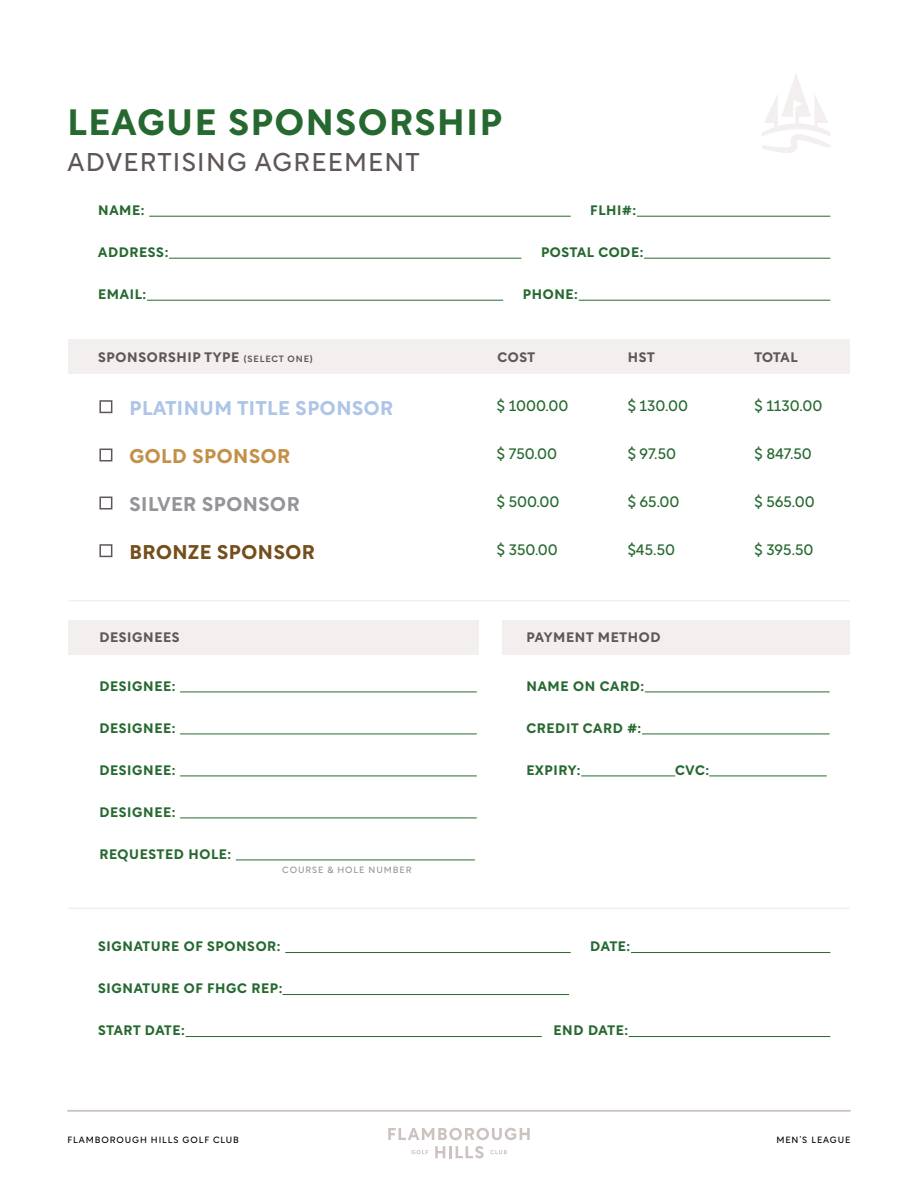
<style>
.page{position:relative;width:918px;height:1188px;background:#fff}
.page>*{position:absolute;margin:0;border:0;box-sizing:border-box;transform-origin:0 0}
.t1{font:700 36px "Rotunda";letter-spacing:.05em;color:#266930}
.t2{font:25.5px "Rotunda";letter-spacing:.05em;color:#5e5755}
.t3{font:700 19.5px "Rotunda";letter-spacing:.03em;color:#aec5e7}
.t4{font:700 19.5px "Rotunda";letter-spacing:.03em;color:#939598}
.t5{font:700 19.5px "Rotunda";letter-spacing:.03em;color:#744e1b}
.t6{font:700 19.5px "Rotunda";letter-spacing:.03em;color:#c39048}
.t7{font:15px "Rotunda";color:#266930}
.t8{font:700 13.5px "Rotunda";letter-spacing:.05em;color:#266930}
.t9{font:700 13.5px "Rotunda";letter-spacing:.05em;color:#5e5755}
.t10{font:9px "Rotunda";letter-spacing:.1em;color:#000}
.t11{font:9px "Rotunda";letter-spacing:.1em;color:#939598}
.s1{font-weight:500;font-size:9px}
</style>
<div class="page">
<svg style="left:388px;top:1128px;width:142px;height:12px"></svg>
<svg style="left:435px;top:1146px;width:49px;height:12px"></svg>
<svg style="left:411px;top:1150px;width:17px;height:4px"></svg>
<svg style="left:490px;top:1150px;width:17px;height:4px"></svg>
<svg style="left:762px;top:74px;width:69px;height:79px"></svg>
<hr style="left:68px;top:1110px;width:783px;height:1px;background:#ccc3c0">
<hr style="left:149px;top:216px;width:422px;height:1px;background:#266930">
<hr style="left:637px;top:216px;width:193px;height:1px;background:#266930">
<hr style="left:169px;top:258px;width:352px;height:1px;background:#266930">
<hr style="left:644px;top:258px;width:186px;height:1px;background:#266930">
<hr style="left:147px;top:300px;width:356px;height:1px;background:#266930">
<hr style="left:579px;top:300px;width:251px;height:1px;background:#266930">
<hr style="left:285px;top:952px;width:286px;height:1px;background:#266930">
<hr style="left:631px;top:952px;width:199px;height:1px;background:#266930">
<hr style="left:283px;top:994px;width:286px;height:1px;background:#266930">
<hr style="left:186px;top:1036px;width:356px;height:1px;background:#266930">
<hr style="left:629px;top:1036px;width:201px;height:1px;background:#266930">
<div style="left:68px;top:339px;width:782px;height:35px;background:#f2efee"></div>
<hr style="left:68px;top:600px;width:782px;height:1px;background:#f2efee">
<hr style="left:68px;top:908px;width:782px;height:1px;background:#f2efee">
<div style="left:99px;top:497px;width:13px;height:12px;border:2px solid #5e5755"></div>
<div style="left:99px;top:400px;width:13px;height:13px;border:2px solid #5e5755"></div>
<div style="left:99px;top:544px;width:13px;height:13px;border:2px solid #5e5755"></div>
<div style="left:99px;top:449px;width:13px;height:12px;border:2px solid #5e5755"></div>
<div style="left:502px;top:620px;width:348px;height:35px;background:#f2efee"></div>
<div style="left:68px;top:620px;width:411px;height:35px;background:#f2efee"></div>
<hr style="left:645px;top:692px;width:185px;height:1px;background:#266930">
<hr style="left:642px;top:734px;width:188px;height:1px;background:#266930">
<hr style="left:581px;top:776px;width:94px;height:1px;background:#266930">
<hr style="left:709px;top:776px;width:118px;height:1px;background:#266930">
<hr style="left:180px;top:692px;width:297px;height:1px;background:#266930">
<hr style="left:180px;top:734px;width:297px;height:1px;background:#266930">
<hr style="left:180px;top:776px;width:297px;height:1px;background:#266930">
<hr style="left:180px;top:818px;width:297px;height:1px;background:#266930">
<hr style="left:236px;top:860px;width:239px;height:1px;background:#266930">
<h1 class="t1" style="left:68px;top:105px;width:436px">LEAGUE SPONSORSHIP</h1>
<h2 class="t2" style="left:68px;top:150px;width:354px">ADVERTISING AGREEMENT</h2>
<p class="t8" style="left:98px;top:203px;width:48px">NAME:</p>
<p class="t8" style="left:590px;top:203px;width:47px">FLHI#:</p>
<p class="t8" style="left:98px;top:245px;width:72px">ADDRESS:</p>
<p class="t8" style="left:541px;top:245px;width:104px">POSTAL CODE:</p>
<p class="t8" style="left:98px;top:287px;width:50px">EMAIL:</p>
<p class="t8" style="left:523px;top:287px;width:57px">PHONE:</p>
<p class="t9" style="left:98px;top:351px;width:216px">SPONSORSHIP TYPE <span class="s1">(SELECT ONE)</span></p>
<p class="t9" style="left:755px;top:351px;width:45px">TOTAL</p>
<h3 class="t3" style="left:129px;top:398px;width:265px">PLATINUM TITLE SPONSOR</h3>
<h3 class="t6" style="left:129px;top:446px;width:162px">GOLD SPONSOR</h3>
<h3 class="t4" style="left:129px;top:494px;width:172px">SILVER SPONSOR</h3>
<h3 class="t5" style="left:129px;top:542px;width:187px">BRONZE SPONSOR</h3>
<p class="t9" style="left:497px;top:351px;width:39px">COST</p>
<p class="t7" style="left:497px;top:399px;width:73px">$ 1000.00</p>
<p class="t7" style="left:497px;top:447px;width:62px">$ 750.00</p>
<p class="t7" style="left:497px;top:495px;width:64px">$ 500.00</p>
<p class="t7" style="left:497px;top:543px;width:63px">$ 350.00</p>
<p class="t9" style="left:628px;top:351px;width:28px">HST</p>
<p class="t7" style="left:628px;top:399px;width:62px">$ 130.00</p>
<p class="t7" style="left:628px;top:447px;width:50px">$ 97.50</p>
<p class="t7" style="left:628px;top:495px;width:53px">$ 65.00</p>
<p class="t7" style="left:628px;top:543px;width:49px">$45.50</p>
<p class="t7" style="left:754px;top:399px;width:69px">$ 1130.00</p>
<p class="t7" style="left:754px;top:447px;width:59px">$ 847.50</p>
<p class="t7" style="left:754px;top:495px;width:62px">$ 565.00</p>
<p class="t7" style="left:754px;top:543px;width:60px">$ 395.50</p>
<p class="t9" style="left:99px;top:630px;width:82px">DESIGNEES</p>
<p class="t8" style="left:99px;top:679px;width:78px">DESIGNEE:</p>
<p class="t8" style="left:99px;top:721px;width:78px">DESIGNEE:</p>
<p class="t8" style="left:100px;top:763px;width:78px">DESIGNEE:</p>
<p class="t8" style="left:100px;top:805px;width:78px">DESIGNEE:</p>
<p class="t8" style="left:100px;top:847px;width:133px">REQUESTED HOLE:</p>
<p class="t11" style="left:282px;top:866px;width:131px">COURSE &amp; HOLE NUMBER</p>
<p class="t9" style="left:526px;top:630px;width:135px">PAYMENT METHOD</p>
<p class="t8" style="left:526px;top:679px;width:119px">NAME ON CARD:</p>
<p class="t8" style="left:526px;top:721px;width:116px">CREDIT CARD #:</p>
<p class="t8" style="left:526px;top:763px;width:55px">EXPIRY:</p>
<p class="t8" style="left:675px;top:763px;width:36px">CVC:</p>
<p class="t8" style="left:98px;top:940px;width:184px">SIGNATURE OF SPONSOR:</p>
<p class="t8" style="left:590px;top:940px;width:42px">DATE:</p>
<p class="t8" style="left:98px;top:982px;width:186px">SIGNATURE OF FHGC REP:</p>
<p class="t8" style="left:98px;top:1024px;width:88px">START DATE:</p>
<p class="t8" style="left:554px;top:1024px;width:76px">END DATE:</p>
<p class="t10" style="left:68px;top:1136px;width:173px">FLAMBOROUGH HILLS GOLF CLUB</p>
<p class="t10" style="left:776px;top:1136px;width:76px">MEN’S LEAGUE</p>
</div>
